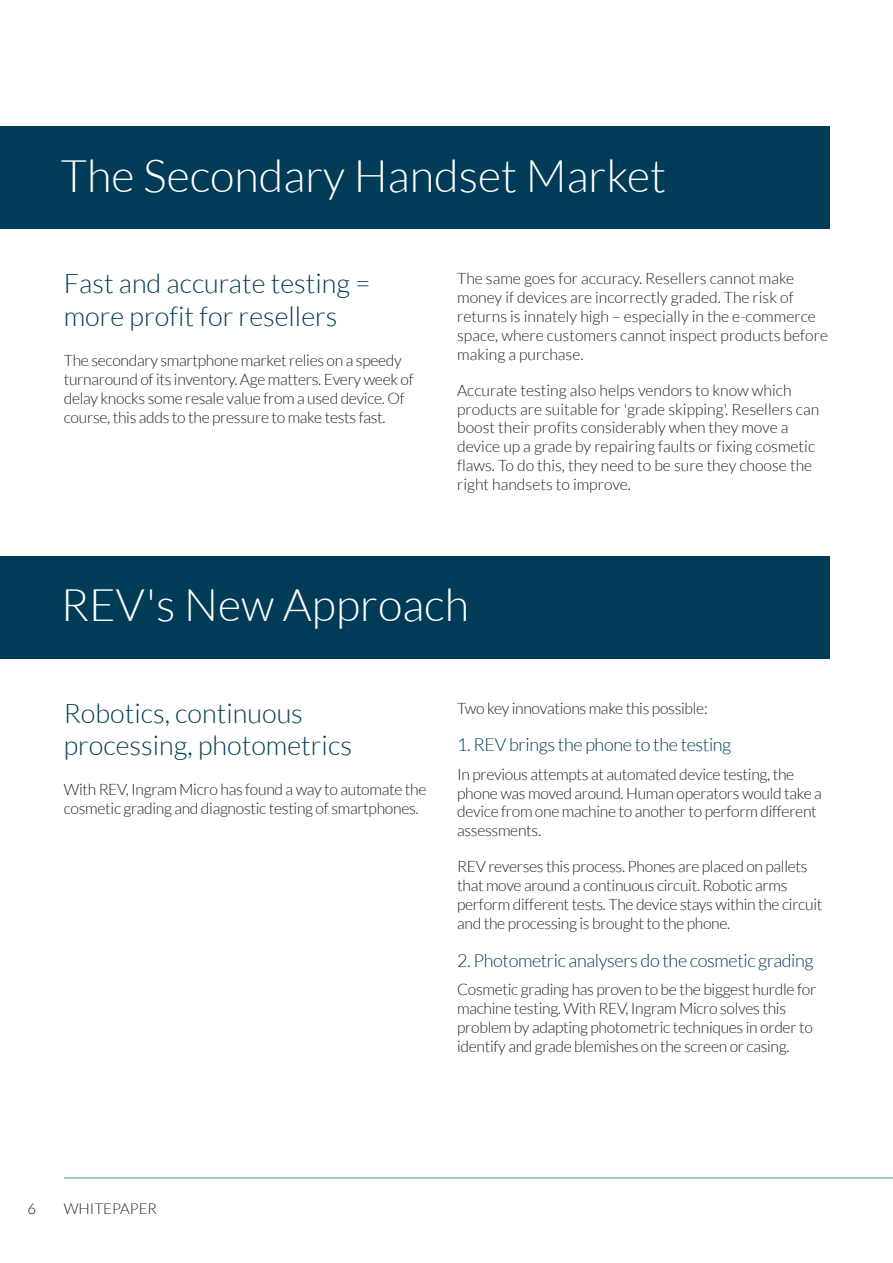
<style>
.page{position:relative;width:893px;height:1263px;background:#fff}
.page>*{position:absolute;margin:0;border:0;box-sizing:border-box;transform-origin:0 0}
.t1{font:300 45px "Lato";color:#fff}
.t2{font:300 27px/32.4px "Lato";color:#003b57}
.t3{font:300 18px "Lato";letter-spacing:-.02em;color:#003b57}
.t4{font:300 15.75px/18.9px "Lato";letter-spacing:-.02em;color:#231f20}
.t5{font:300 15.75px/18.9px "Lato";color:#231f20}
.t6{font:300 15px "Lato";color:#231f20}
</style>
<div class="page">
<hr style="left:64px;top:1177px;width:829px;height:2px;background:#88b4c8">
<div style="left:0;top:127px;width:829px;height:102px;background:#003b57"></div>
<div style="left:0;top:556px;width:829px;height:102px;background:#003b57"></div>
<p class="t1" style="left:61px;top:147px;width:607px">The Secondary Handset Market</p>
<p class="t2" style="left:64px;top:267px;width:309px">Fast and accurate testing = more profit for resellers</p>
<p class="t4" style="left:64px;top:350px;width:352px">The secondary smartphone market relies on a speedy turnaround of its inventory. Age matters. Every week of delay knocks some resale value from a used device. Of course, this adds to the pressure to make tests fast.</p>
<p class="t5" style="left:457px;top:269px;width:372px">The same goes for accuracy. Resellers cannot make money if devices are incorrectly graded. The risk of returns is innately high – especially in the e-commerce space, where customers cannot inspect products before making a purchase.</p>
<p class="t5" style="left:457px;top:380px;width:364px">Accurate testing also helps vendors to know which products are suitable for 'grade skipping'. Resellers can boost their profits considerably when they move a device up a grade by repairing faults or fixing cosmetic flaws. To do this, they need to be sure they choose the right handsets to improve.</p>
<p class="t1" style="left:61px;top:577px;width:410px">REV's New Approach</p>
<p class="t2" style="left:64px;top:696px;width:290px">Robotics, continuous processing, photometrics</p>
<p class="t4" style="left:64px;top:780px;width:364px">With REV, Ingram Micro has found a way to automate the cosmetic grading and diagnostic testing of smartphones.</p>
<p class="t4" style="left:457px;top:698px;width:252px">Two key innovations make this possible:</p>
<p class="t3" style="left:457px;top:734px;width:276px">1. REV brings the phone to the testing</p>
<p class="t4" style="left:457px;top:764px;width:366px">In previous attempts at automated device testing, the phone was moved around. Human operators would take a device from one machine to another to perform different assessments.</p>
<p class="t4" style="left:457px;top:857px;width:367px">REV reverses this process. Phones are placed on pallets that move around a continuous circuit. Robotic arms perform different tests. The device stays within the circuit and the processing is brought to the phone.</p>
<p class="t3" style="left:457px;top:949px;width:358px">2. Photometric analysers do the cosmetic grading</p>
<p class="t4" style="left:457px;top:979px;width:361px">Cosmetic grading has proven to be the biggest hurdle for machine testing. With REV, Ingram Micro solves this problem by adapting photometric techniques in order to identify and grade blemishes on the screen or casing.</p>
<p class="t6" style="left:28px;top:1199px;width:10px">6</p>
<p class="t6" style="left:64px;top:1199px;width:95px">WHITEPAPER</p>
</div>
